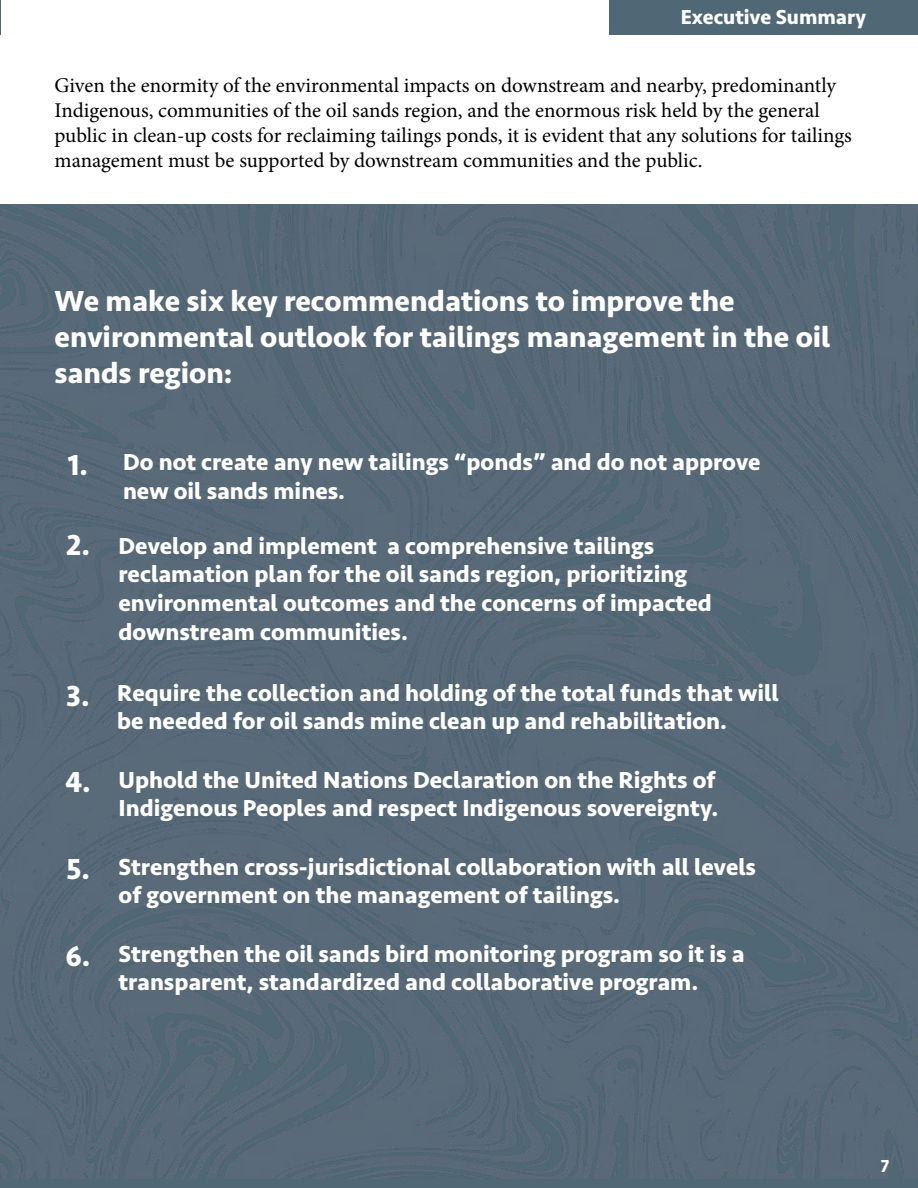
<style>
.page{position:relative;width:918px;height:1188px;background:#fff}
.page>*{position:absolute;margin:0;border:0;box-sizing:border-box;transform-origin:0 0}
.t1{font:700 30px/36px "Seravek Basic";color:#fff}
.t2{font:700 24px/28.8px "Seravek Basic";color:#fff}
.t3{font:21px/25.2px "Minion Pro";letter-spacing:-.005em;color:#000}
.t4{font:700 21px "Seravek Basic";color:#fff}
.t5{font:700 18px "Seravek Basic";color:#fff}
</style>
<div class="page">
<hr style="left:0;top:0;width:1px;height:35px;background:#506775">
<img style="left:1px;top:204px;width:917px;height:975px">
<div style="left:609px;top:1px;width:309px;height:34px;background:#506775"></div>
<p class="t4" style="left:681px;top:4px;width:187px">Executive Summary</p>
<p class="t3" style="left:55px;top:73px;width:799px">Given the enormity of the environmental impacts on downstream and nearby, predominantly Indigenous, communities of the oil sands region, and the enormous risk held by the general public in clean-up costs for reclaiming tailings ponds, it is evident that any solutions for tailings management must be supported by downstream communities and the public.</p>
<p class="t1" style="left:55px;top:283px;width:777px">We make six key recommendations to improve the environmental outlook for tailings management in the oil sands region:</p>
<p class="t1" style="left:68px;top:446px;width:22px">1.</p>
<p class="t2" style="left:123px;top:447px;width:639px">Do not create any new tailings “ponds” and do not approve new oil sands mines.</p>
<p class="t1" style="left:66px;top:526px;width:25px">2.</p>
<p class="t2" style="left:119px;top:531px;width:595px">Develop and implement a comprehensive tailings reclamation plan for the oil sands region, prioritizing environmental outcomes and the concerns of impacted downstream communities.</p>
<p class="t1" style="left:66px;top:677px;width:25px">3.</p>
<p class="t2" style="left:117px;top:678px;width:663px">Require the collection and holding of the total funds that will be needed for oil sands mine clean up and rehabilitation.</p>
<p class="t1" style="left:65px;top:763px;width:27px">4.</p>
<p class="t2" style="left:119px;top:765px;width:601px">Uphold the United Nations Declaration on the Rights of<br>Indigenous Peoples and respect Indigenous sovereignty.</p>
<p class="t1" style="left:66px;top:850px;width:26px">5.</p>
<p class="t1" style="left:65px;top:937px;width:27px">6.</p>
<p class="t2" style="left:119px;top:852px;width:639px">Strengthen cross-jurisdictional collaboration with all levels of government on the management of tailings.</p>
<p class="t2" style="left:119px;top:939px;width:628px">Strengthen the oil sands bird monitoring program so it is a transparent, standardized and collaborative program.</p>
<p class="t5" style="left:881px;top:1154px;width:10px">7</p>
</div>
